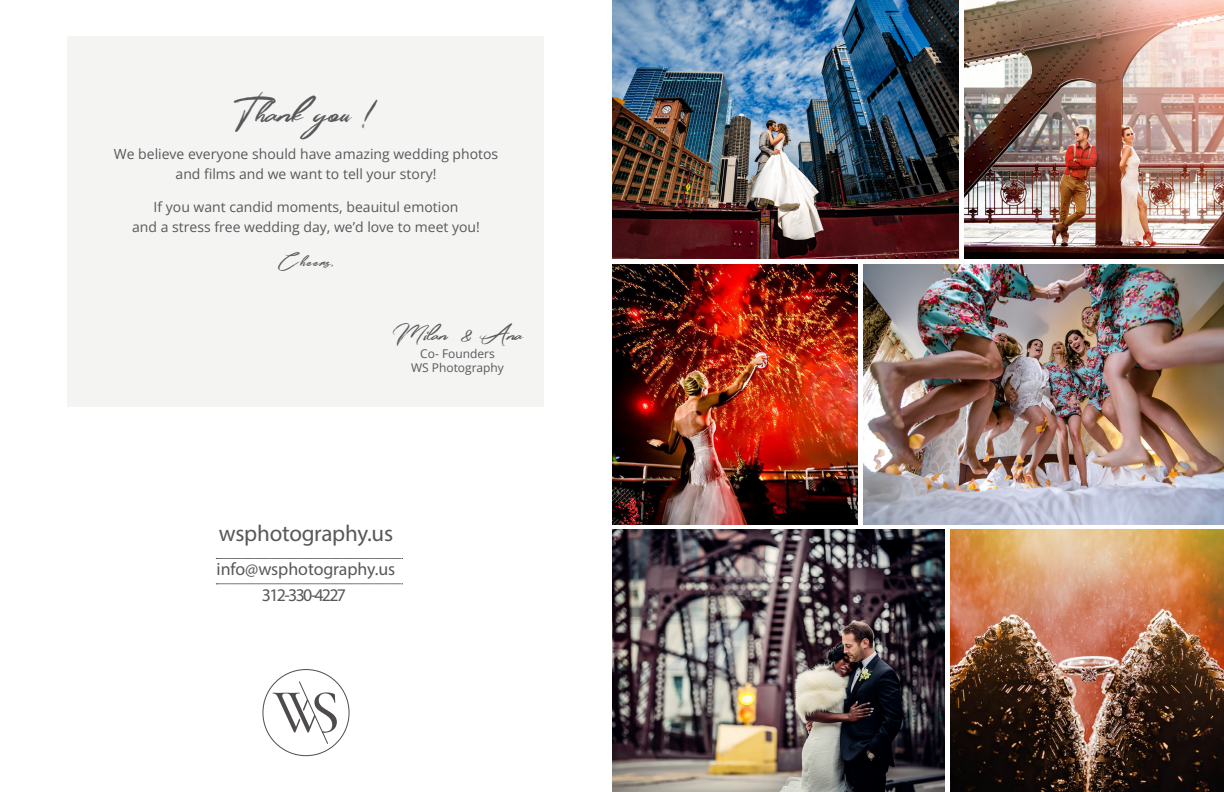
<style>
.page{position:relative;width:1224px;height:792px;background:#fff}
.page>*{position:absolute;margin:0;border:0;box-sizing:border-box;transform-origin:0 0}
.t1{font:40px "Simpletune Free Personal Use";color:#57585a}
.t2{font:24px "Simpletune Free Personal Use";color:#57585a}
.t3{font:23px "Myriad Pro";letter-spacing:-.01em;color:#58595b}
.t4{font:20px "Simpletune Free Personal Use";letter-spacing:.02em;color:#57585a}
.t5{font:17.9px "Myriad Pro";letter-spacing:-.005em;color:#58595b}
.t6{font:17.9px "Myriad Pro";letter-spacing:-.095em;color:#57585a}
.t7{font:14px/20px "Open Sans";color:#57585a;text-align:center}
.t8{font:12px/14px "Open Sans";color:#57585a;text-align:center}
</style>
<div class="page">
<img style="left:863px;top:264px;width:361px;height:260px">
<img style="left:612px;top:264px;width:246px;height:260px">
<img style="left:612px;top:530px;width:332px;height:262px">
<img style="left:950px;top:530px;width:274px;height:262px">
<img style="left:612px;top:0;width:346px;height:259px">
<img style="left:964px;top:0;width:260px;height:259px">
<div style="left:68px;top:36px;width:476px;height:371px;background:#f4f5f3"></div>
<svg style="left:273px;top:681px;width:64px;height:64px"></svg>
<svg style="left:216px;top:558px;width:187px;height:1px"></svg>
<svg style="left:216px;top:584px;width:187px;height:1px"></svg>
<h1 class="t1" style="left:233px;top:84px;width:148px">Thank you !</h1>
<p class="t7" style="left:114px;top:144px;width:386px">We believe everyone should have amazing wedding photos and films and we want to tell your story!</p>
<p class="t7" style="left:132px;top:197px;width:349px">If you want candid moments, beauitul emotion<br>and a stress free wedding day, we’d love to meet you!</p>
<h3 class="t4" style="left:278px;top:247px;width:58px">Cheers,</h3>
<h2 class="t2" style="left:392px;top:317px;width:132px">Milan &amp; Ana</h2>
<p class="t8" style="left:411px;top:346px;width:94px">Co- Founders<br>WS Photography</p>
<h3 class="t3" style="left:219px;top:519px;width:176px">wsphotography.us</h3>
<p class="t5" style="left:217px;top:558px;width:180px">info@wsphotography.us</p>
<p class="t6" style="left:262px;top:584px;width:86px">312-330-4227</p>
</div>
